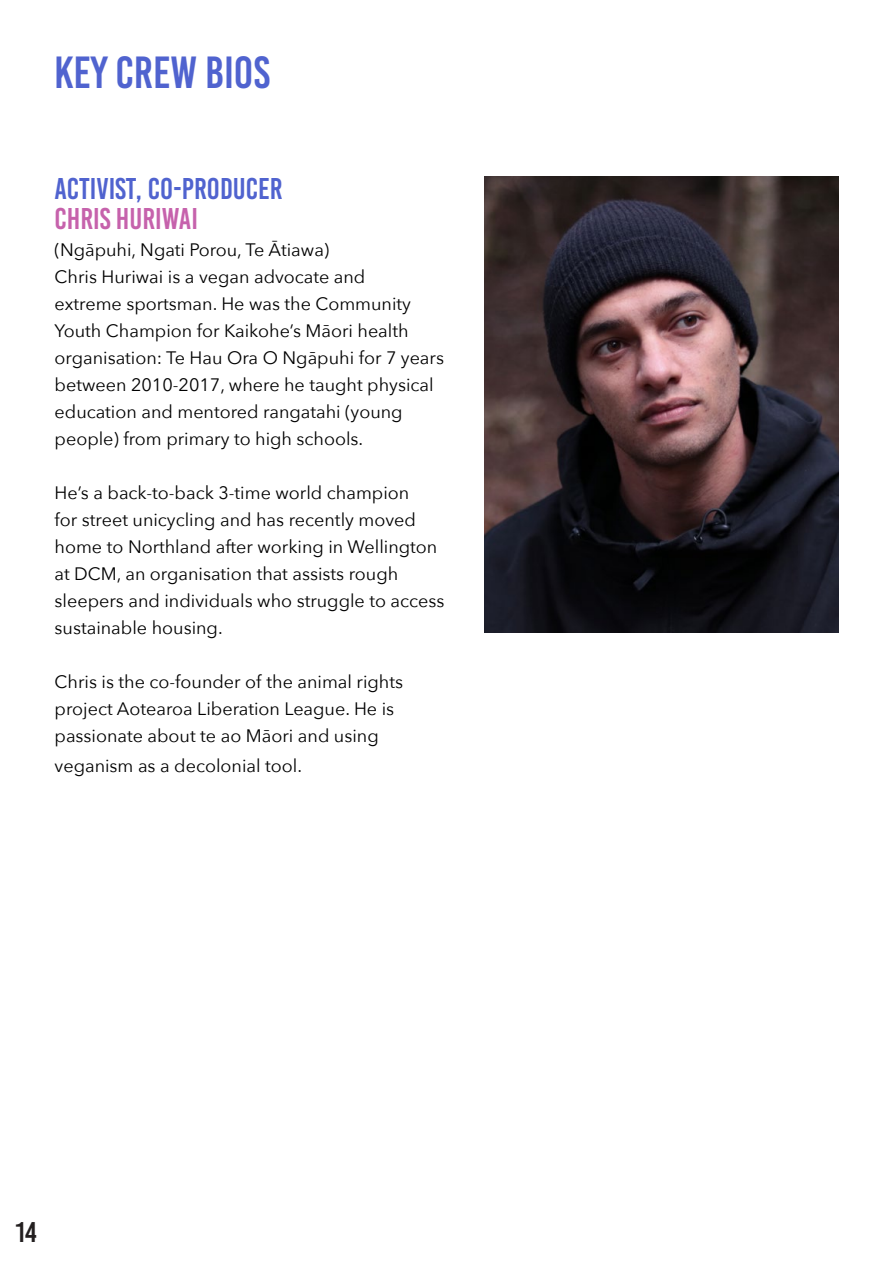
<style>
.page{position:relative;width:893px;height:1263px;background:#fff}
.page>*{position:absolute;margin:0;border:0;box-sizing:border-box;transform-origin:0 0}
.t1{font:45px "Bebas Kai";color:#5063cf}
.t2{font:30px/30px "Bebas Kai";color:#5063cf}
.t3{font:28.5px "Bebas Kai";color:#231f20}
.t4{font:18px/27px "Avenir Next";color:#000}
.s1{color:#c662ac}
</style>
<div class="page">
<img style="left:485px;top:177px;width:354px;height:455px">
<p class="t1" style="left:54px;top:48px;width:217px">KEY CREW BIOS</p>
<p class="t2" style="left:55px;top:174px;width:229px">ACTIVIST, CO-PRODUCER<br><span class="s1">CHRIS HURIWAI</span></p>
<p class="t4" style="left:55px;top:236px;width:276px">(Ngāpuhi, Ngati Porou, Te Ātiawa)</p>
<p class="t4" style="left:55px;top:263px;width:391px">Chris Huriwai is a vegan advocate and<br>extreme sportsman. He was the Community Youth Champion for Kaikohe’s Māori health organisation: Te Hau Ora O Ngāpuhi for 7 years between 2010-2017, where he taught physical education and mentored rangatahi (young people) from primary to high schools.</p>
<p class="t4" style="left:55px;top:479px;width:391px">He’s a back-to-back 3-time world champion<br>for street unicycling and has recently moved home to Northland after working in Wellington at DCM, an organisation that assists rough sleepers and individuals who struggle to access sustainable housing.</p>
<p class="t4" style="left:55px;top:668px;width:350px">Chris is the co-founder of the animal rights project Aotearoa Liberation League. He is passionate about te ao Māori and using</p>
<p class="t4" style="left:55px;top:752px;width:249px">veganism as a decolonial tool.</p>
<h3 class="t3" style="left:16px;top:1217px;width:23px">14</h3>
</div>
